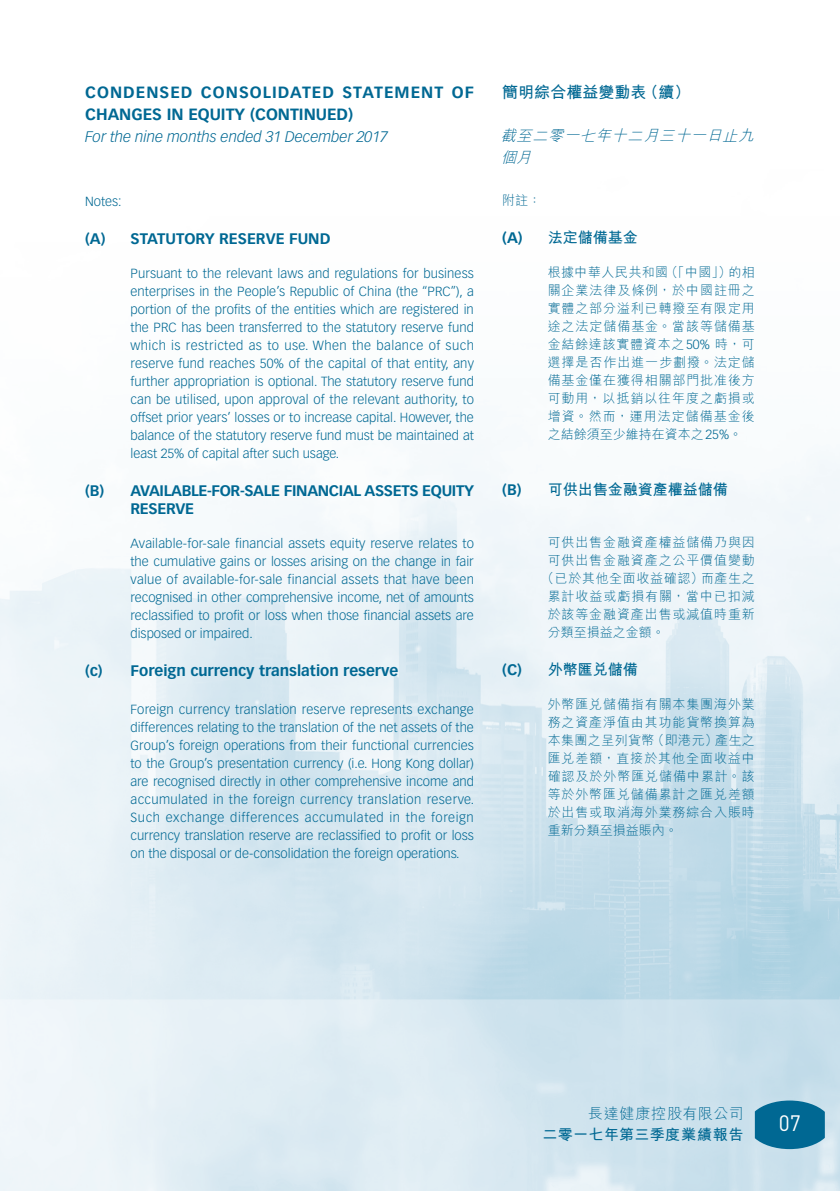
<style>
.page{position:relative;width:840px;height:1191px;background:#fff}
.page>*{position:absolute;margin:0;border:0;box-sizing:border-box;transform-origin:0 0}
.t1{font:22px "DIN";color:#fff;scale:.95 1}
.Subhead_1{font:700 16px/22px "Vectora LT Std";letter-spacing:.06em;color:#006893}
.副標題1{font:700 16px "M Hei HK";color:#006893}
.Notes_Subhead_1{font:700 15px/18px "Vectora LT Std";letter-spacing:-.02em;color:#006893}
.Body_text{font:700 15px "Vectora LT Std";color:#006893}
.Body_text-2{font:italic 300 15px "Vectora LT Std";color:#006893}
.附註_副標題1{font:700 15px "M Hei HK";color:#006893}
.Notes_Subhead_1-2{font:700 15px "Vectora LT Std";color:#006893}
.內文{font:italic 300 15px/22px "M Hei HK";color:#006893}
.附註_副標題1-2{font:700 15px "M Hei HK";letter-spacing:.03em;color:#006893}
.t2{font:300 15px "M Hei HK";letter-spacing:.045em;color:#006893}
.Notes{font:300 13px/18px "Vectora LT Std";color:#006893;text-align:justify}
.附註{font:300 13px/18px "M Hei HK";letter-spacing:.065em;color:#006893;text-align:justify}
.附註-2{font:300 13px "M Hei HK";letter-spacing:.045em;color:#006893}
.附註-3{font:300 13px "M Hei HK";color:#006893}
.s1{font-family:"Vectora LT Std"}
</style>
<div class="page">
<img style="left:1px;top:441px;width:838px;height:750px">
<svg style="left:754px;top:1100px;width:70px;height:49px;background:#1e7aa0"></svg>
<p class="Subhead_1" style="left:85px;top:82px;width:390px">CONDENSED CONSOLIDATED STATEMENT OF<br>CHANGES IN EQUITY (CONTINUED)</p>
<p class="Body_text-2" style="left:85px;top:127px;width:304px">For the nine months ended 31 December 2017</p>
<p class="Notes" style="left:85px;top:192px;width:38px">Notes:</p>
<p class="Notes_Subhead_1-2" style="left:85px;top:229px;width:247px">(A) STATUTORY RESERVE FUND</p>
<p class="Notes" style="left:130px;top:264px;width:345px">Pursuant to the relevant laws and regulations for business enterprises in the People’s Republic of China (the “PRC”), a portion of the profits of the entities which are registered in the PRC has been transferred to the statutory reserve fund which is restricted as to use. When the balance of such reserve fund reaches 50% of the capital of that entity, any further appropriation is optional. The statutory reserve fund can be utilised, upon approval of the relevant authority, to offset prior years’ losses or to increase capital. However, the balance of the statutory reserve fund must be maintained at least 25% of capital after such usage.</p>
<p class="Notes_Subhead_1" style="left:130px;top:481px;width:345px;text-indent:-45px">(B) AVAILABLE-FOR-SALE FINANCIAL ASSETS EQUITY<br>RESERVE</p>
<p class="Notes" style="left:130px;top:534px;width:345px">Available-for-sale financial assets equity reserve relates to the cumulative gains or losses arising on the change in fair value of available-for-sale financial assets that have been recognised in other comprehensive income, net of amounts reclassified to profit or loss when those financial assets are disposed or impaired.</p>
<p class="Body_text" style="left:85px;top:661px;width:314px">(c) Foreign currency translation reserve</p>
<p class="Notes" style="left:130px;top:700px;width:345px">Foreign currency translation reserve represents exchange differences relating to the translation of the net assets of the Group’s foreign operations from their functional currencies to the Group’s presentation currency (i.e. Hong Kong dollar) are recognised directly in other comprehensive income and accumulated in the foreign currency translation reserve.<br>Such exchange differences accumulated in the foreign currency translation reserve are reclassified to profit or loss on the disposal or de-consolidation the foreign operations.</p>
<p class="副標題1" style="left:502px;top:80px;width:189px">簡明綜合權益變動表（續）</p>
<p class="內文" style="left:500px;top:124px;width:258px">截至二零一七年十二月三十一日止九個月</p>
<p class="附註" style="left:502px;top:191px;width:40px">附註：</p>
<p class="附註_副標題1" style="left:502px;top:226px;width:137px"><span class="s1">(A)</span> 法定儲備基金</p>
<p class="附註" style="left:547px;top:263px;width:209px">根據中華人民共和國（「中國」）的相關企業法律及條例，於中國註冊之實體之部分溢利已轉撥至有限定用途之法定儲備基金。當該等儲備基金結餘達該實體資本之<span class="s1">50%</span> 時，可選擇是否作出進一步劃撥。法定儲備基金僅在獲得相關部門批准後方可動用，以抵銷以往年度之虧損或增資。然而，運用法定儲備基金後之結餘須至少維持在資本之<span class="s1">25%</span>。</p>
<p class="附註_副標題1" style="left:502px;top:478px;width:227px"><span class="s1">(B)</span> 可供出售金融資產權益儲備</p>
<p class="附註" style="left:547px;top:533px;width:209px">可供出售金融資產權益儲備乃與因</p>
<p class="附註" style="left:547px;top:551px;width:209px">可供出售金融資產之公平價值變動</p>
<p class="附註-2" style="left:541px;top:572px;width:215px">（已於其他全面收益確認）而產生之</p>
<p class="附註" style="left:547px;top:587px;width:208px">累計收益或虧損有關，當中已扣減</p>
<p class="附註" style="left:547px;top:605px;width:209px">於該等金融資產出售或減值時重新</p>
<p class="附註-3" style="left:547px;top:626px;width:118px">分類至損益之金額。</p>
<p class="附註_副標題1" style="left:502px;top:658px;width:137px"><span class="s1">(C)</span> 外幣匯兌儲備</p>
<p class="附註" style="left:547px;top:695px;width:209px">外幣匯兌儲備指有關本集團海外業務之資產淨值由其功能貨幣換算為本集團之呈列貨幣（即港元）產生之匯兌差額，直接於其他全面收益中確認及於外幣匯兌儲備中累計。該等於外幣匯兌儲備累計之匯兌差額於出售或取消海外業務綜合入賬時重新分類至損益賬內。</p>
<p class="t2" style="left:587px;top:1105px;width:157px">長達健康控股有限公司</p>
<p class="附註_副標題1-2" style="left:542px;top:1123px;width:202px">二零一七年第三季度業績報告</p>
<h1 class="t1" style="left:778px;top:1109px;width:25px">07</h1>
</div>
